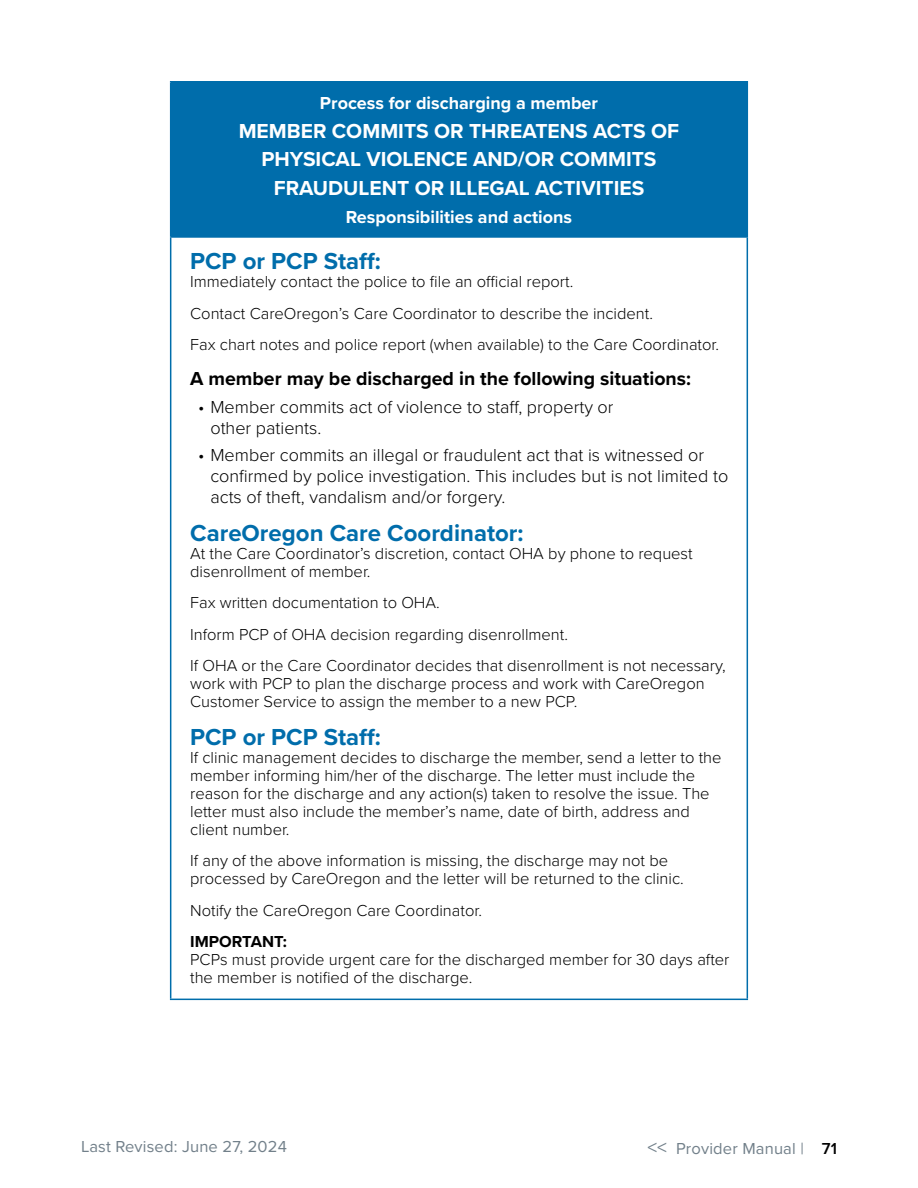
<style>
.page{position:relative;width:918px;height:1188px;background:#fff}
.page>*{position:absolute;margin:0;border:0;box-sizing:border-box;transform-origin:0 0}
.t1{font:700 24px "Proxima Nova";color:#006dab}
.t2{font:700 21px/28.5px "Proxima Nova";color:#fff;text-align:center}
.t3{font:700 19.5px "Proxima Nova";color:#000}
.t4{font:300 18px/21px "Proxima Nova";color:#000}
.t5{font:700 18px "Proxima Nova";color:#fff}
.t6{font:300 16.5px/18px "Proxima Nova";color:#000}
.t7{font:16.5px "Proxima Nova";letter-spacing:.01em;color:#72808a}
.t8{font:700 16.5px "Proxima Nova";color:#000}
.s1{font-size:19.5px}
.s2{font-weight:600;color:#000}
</style>
<div class="page">
<div style="left:171px;top:82px;width:576px;height:155px;background:#006dab"></div>
<hr style="left:170px;top:81px;width:578px;height:1px;background:#006dab">
<hr style="left:170px;top:82px;width:1px;height:154px;background:#006dab">
<hr style="left:747px;top:82px;width:1px;height:154px;background:#006dab">
<hr style="left:170px;top:236px;width:578px;height:2px;background:#006dab">
<hr style="left:170px;top:238px;width:1px;height:761px;background:#006dab">
<hr style="left:747px;top:238px;width:1px;height:761px;background:#006dab">
<hr style="left:170px;top:999px;width:578px;height:1px;background:#006dab">
<p class="t5" style="left:320px;top:90px;width:280px">Process for discharging a member</p>
<p class="t2" style="left:239px;top:116px;width:442px">MEMBER COMMITS OR THREATENS ACTS OF<br>PHYSICAL VIOLENCE AND/OR COMMITS<br>FRAUDULENT OR ILLEGAL ACTIVITIES</p>
<p class="t5" style="left:346px;top:204px;width:228px">Responsibilities and actions</p>
<h1 class="t1" style="left:190px;top:244px;width:192px">PCP or PCP Staff:</h1>
<p class="t6" style="left:190px;top:265px;width:530px;line-height:31.5px">Immediately contact the police to file an official report.<br>Contact CareOregon’s Care Coordinator to describe the incident.<br>Fax chart notes and police report (when available) to the Care Coordinator.</p>
<p class="t3" style="left:190px;top:364px;width:502px">A member may be discharged in the following situations:</p>
<p class="t4" style="left:210px;top:395px;width:405px;text-indent:-12px">• Member commits act of violence to staff, property or other patients.</p>
<p class="t4" style="left:210px;top:444px;width:519px;text-indent:-12px">• Member commits an illegal or fraudulent act that is witnessed or confirmed by police investigation. This includes but is not limited to acts of theft, vandalism and/or forgery.</p>
<h1 class="t1" style="left:190px;top:515px;width:335px">CareOregon Care Coordinator:</h1>
<p class="t6" style="left:190px;top:544px;width:504px">At the Care Coordinator’s discretion, contact OHA by phone to request disenrollment of member.</p>
<p class="t6" style="left:190px;top:586px;width:537px;line-height:31.5px">Fax written documentation to OHA.<br>Inform PCP of OHA decision regarding disenrollment.<br>If OHA or the Care Coordinator decides that disenrollment is not necessary,</p>
<p class="t6" style="left:190px;top:674px;width:516px">work with PCP to plan the discharge process and work with CareOregon<br>Customer Service to assign the member to a new PCP.</p>
<h1 class="t1" style="left:190px;top:719px;width:192px">PCP or PCP Staff:</h1>
<p class="t6" style="left:190px;top:748px;width:533px">If clinic management decides to discharge the member, send a letter to the member informing him/her of the discharge. The letter must include the reason for the discharge and any action(s) taken to resolve the issue. The letter must also include the member’s name, date of birth, address and client number.</p>
<p class="t6" style="left:190px;top:851px;width:495px">If any of the above information is missing, the discharge may not be processed by CareOregon and the letter will be returned to the clinic.</p>
<p class="t6" style="left:190px;top:901px;width:293px">Notify the CareOregon Care Coordinator.</p>
<p class="t8" style="left:190px;top:930px;width:98px">IMPORTANT:</p>
<p class="t6" style="left:190px;top:950px;width:541px">PCPs must provide urgent care for the discharged member for 30 days after the member is notified of the discharge.</p>
<p class="t7" style="left:81px;top:1135px;width:208px">Last Revised: June 27, 2024</p>
<p class="t7" style="left:647px;top:1136px;width:191px"><span class="s1">&lt;&lt;</span> Provider Manual | <span class="s2">71</span></p>
</div>
